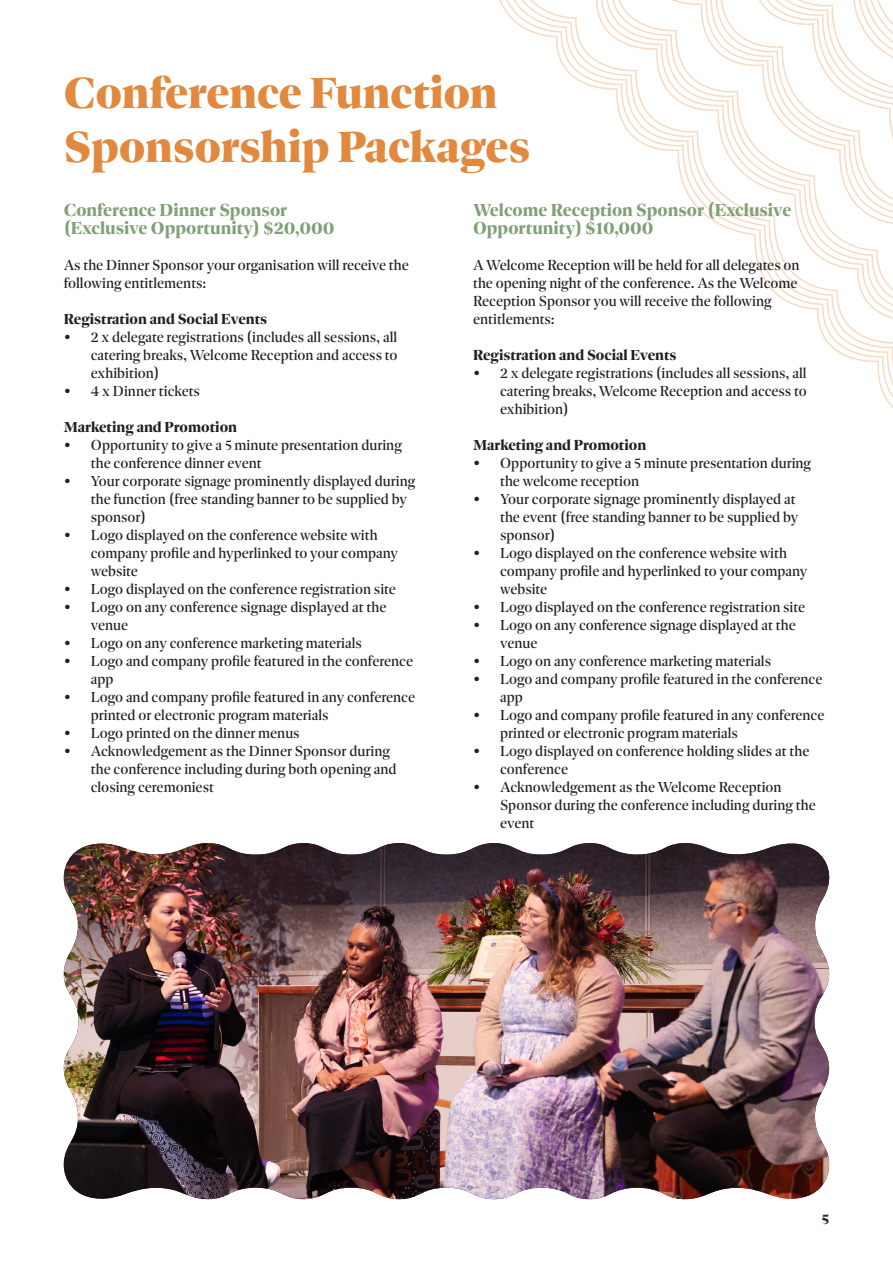
<style>
.page{position:relative;width:893px;height:1263px;background:#fff}
.page>*{position:absolute;margin:0;border:0;box-sizing:border-box;transform-origin:0 0}
.t1{font:900 45px/54px "Dejanire Headline";color:#e1893f}
.Sub-titles{font:700 18px/18px "Dejanire Headline";color:#80a076}
.Body{font:15px/18px "Dejanire Headline";color:#231f20}
.sub-subhead{font:700 15px "Dejanire Headline";color:#231f20}
</style>
<div class="page">
<svg style="left:521px;top:0;width:372px;height:365px"></svg>
<svg style="left:530px;top:0;width:363px;height:334px"></svg>
<svg style="left:541px;top:0;width:352px;height:329px"></svg>
<svg style="left:571px;top:0;width:322px;height:324px"></svg>
<svg style="left:580px;top:0;width:313px;height:293px"></svg>
<svg style="left:591px;top:0;width:302px;height:288px"></svg>
<svg style="left:655px;top:0;width:238px;height:239px"></svg>
<svg style="left:665px;top:0;width:228px;height:208px"></svg>
<svg style="left:676px;top:0;width:217px;height:203px"></svg>
<img style="left:63px;top:843px;width:766px;height:357px">
<p class="t1" style="left:64px;top:65px;width:468px">Conference Function<br>Sponsorship Packages</p>
<p class="Sub-titles" style="left:64px;top:201px;width:272px">Conference Dinner Sponsor (Exclusive Opportunity) $20,000</p>
<p class="Body" style="left:64px;top:256px;width:347px">As the Dinner Sponsor your organisation will receive the following entitlements:</p>
<p class="sub-subhead" style="left:64px;top:310px;width:205px">Registration and Social Events</p>
<p class="Body" style="left:91px;top:328px;width:308px;text-align:justify;text-indent:-27px">• 2 x delegate registrations (includes all sessions, all catering breaks, Welcome Reception and access to exhibition)</p>
<p class="Body" style="left:64px;top:382px;width:137px">• 4 x Dinner tickets</p>
<p class="sub-subhead" style="left:64px;top:418px;width:175px">Marketing and Promotion</p>
<p class="Body" style="left:91px;top:436px;width:313px;text-indent:-27px">• Opportunity to give a 5 minute presentation during the conference dinner event</p>
<p class="Body" style="left:91px;top:472px;width:326px;text-indent:-27px">• Your corporate signage prominently displayed during the function (free standing banner to be supplied by sponsor)</p>
<p class="Body" style="left:91px;top:526px;width:309px;text-indent:-27px">• Logo displayed on the conference website with company profile and hyperlinked to your company website</p>
<p class="Body" style="left:64px;top:580px;width:334px">• Logo displayed on the conference registration site</p>
<p class="Body" style="left:91px;top:598px;width:297px;text-indent:-27px">• Logo on any conference signage displayed at the venue</p>
<p class="Body" style="left:64px;top:634px;width:299px">• Logo on any conference marketing materials</p>
<p class="Body" style="left:91px;top:652px;width:324px;text-indent:-27px">• Logo and company profile featured in the conference app</p>
<p class="Body" style="left:91px;top:688px;width:326px;text-indent:-27px">• Logo and company profile featured in any conference printed or electronic program materials</p>
<p class="Body" style="left:64px;top:724px;width:237px">• Logo printed on the dinner menus</p>
<p class="Body" style="left:91px;top:742px;width:307px;text-indent:-27px">• Acknowledgement as the Dinner Sponsor during the conference including during both opening and closing ceremoniest</p>
<p class="Sub-titles" style="left:473px;top:201px;width:320px">Welcome Reception Sponsor (Exclusive<br>Opportunity) $10,000</p>
<p class="Body" style="left:473px;top:256px;width:328px">A Welcome Reception will be held for all delegates on the opening night of the conference. As the Welcome Reception Sponsor you will receive the following entitlements:</p>
<p class="sub-subhead" style="left:473px;top:346px;width:205px">Registration and Social Events</p>
<p class="Body" style="left:500px;top:364px;width:308px;text-align:justify;text-indent:-27px">• 2 x delegate registrations (includes all sessions, all catering breaks, Welcome Reception and access to exhibition)</p>
<p class="sub-subhead" style="left:473px;top:436px;width:175px">Marketing and Promotion</p>
<p class="Body" style="left:500px;top:454px;width:313px;text-indent:-27px">• Opportunity to give a 5 minute presentation during the welcome reception</p>
<p class="Body" style="left:500px;top:490px;width:300px;text-indent:-27px">• Your corporate signage prominently displayed at the event (free standing banner to be supplied by sponsor)</p>
<p class="Body" style="left:500px;top:544px;width:309px;text-indent:-27px">• Logo displayed on the conference website with company profile and hyperlinked to your company website</p>
<p class="Body" style="left:473px;top:598px;width:334px">• Logo displayed on the conference registration site</p>
<p class="Body" style="left:500px;top:616px;width:297px;text-indent:-27px">• Logo on any conference signage displayed at the venue</p>
<p class="Body" style="left:473px;top:652px;width:299px">• Logo on any conference marketing materials</p>
<p class="Body" style="left:500px;top:670px;width:324px;text-indent:-27px">• Logo and company profile featured in the conference app</p>
<p class="Body" style="left:500px;top:706px;width:326px;text-indent:-27px">• Logo and company profile featured in any conference printed or electronic program materials</p>
<p class="Body" style="left:500px;top:742px;width:311px;text-indent:-27px">• Logo displayed on conference holding slides at the conference</p>
<p class="Body" style="left:500px;top:778px;width:317px;text-indent:-27px">• Acknowledgement as the Welcome Reception<br>Sponsor during the conference including during the event</p>
<p class="sub-subhead" style="left:822px;top:1210px;width:9px">5</p>
</div>
